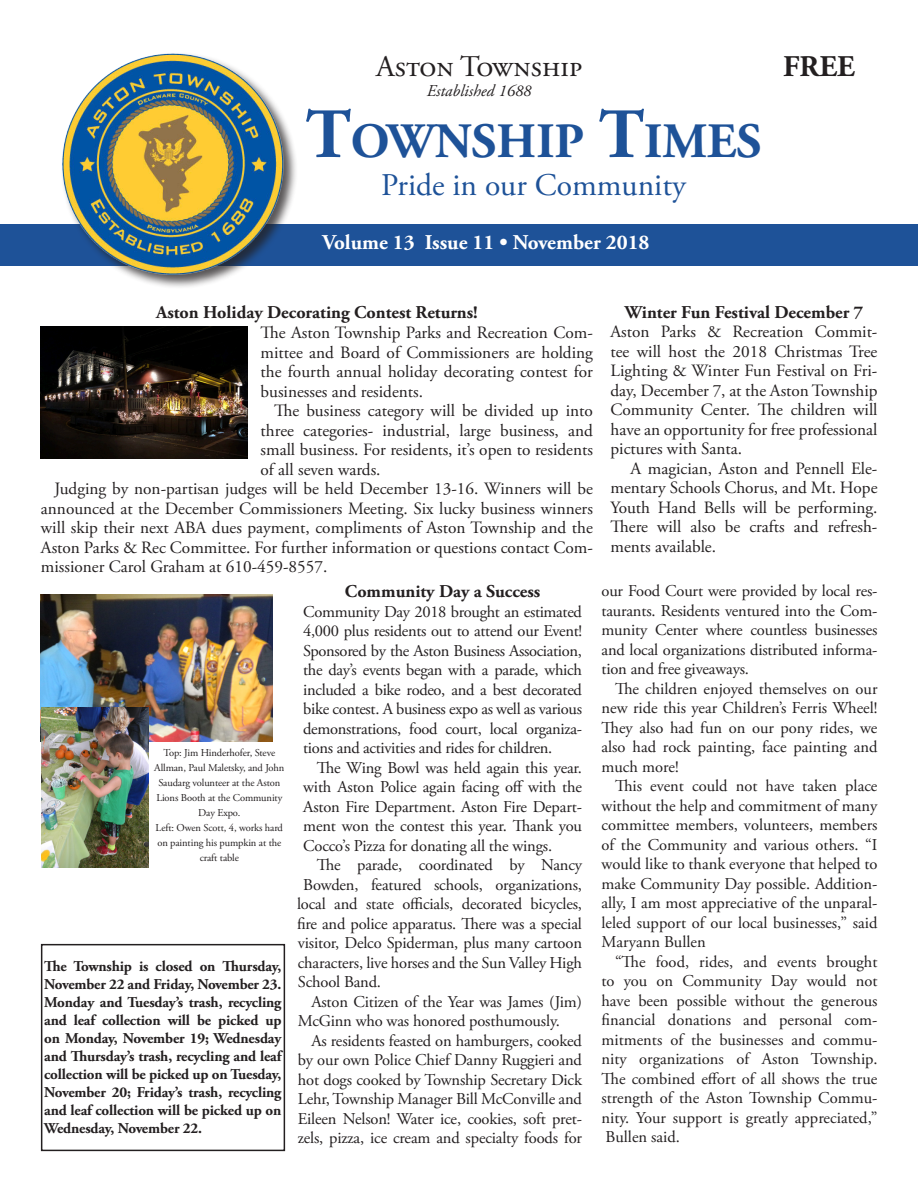
<style>
.page{position:relative;width:918px;height:1188px;background:#fff}
.page>*{position:absolute;margin:0;border:0;box-sizing:border-box;transform-origin:0 0}
.t1{font:700 49.35px "Adobe Garamond Pro";color:#1e5298}
.t2{font:31.5px "Adobe Garamond Pro";color:#1e5298}
.t3{font:30px "Adobe Garamond Pro";color:#231f20}
.t4{font:700 30px "Adobe Garamond Pro";color:#231f20}
.t5{font:700 21px "Adobe Garamond Pro";color:#fff}
.t6{font:700 18px "Adobe Garamond Pro";color:#231f20}
.t7{font:17.25px/19.5px "Adobe Garamond Pro";color:#231f20;text-align:justify}
.t8{font:16.5px/19.5px "Adobe Garamond Pro";letter-spacing:-.01em;color:#231f20;text-align:justify}
.t9{font:italic 16.5px "Adobe Garamond Pro";color:#231f20}
.t10{font:700 15px/18px "Adobe Garamond Pro";letter-spacing:-.01em;color:#231f20;text-align:justify}
.t11{font:10.5px/15px "Adobe Garamond Pro";letter-spacing:-.01em;color:#231f20;text-align:center}
.s1{font-size:70.5px}
</style>
<div class="page">
<div style="left:0;top:224px;width:918px;height:41px;background:#1e5298"></div>
<img style="left:40px;top:53px;width:266px;height:234px">
<div style="left:41px;top:944px;width:244px;height:207px;border:2px solid #231f20"></div>
<img style="left:40px;top:326px;width:207px;height:132px">
<img style="left:41px;top:594px;width:231px;height:148px">
<img style="left:41px;top:707px;width:108px;height:161px">
<p class="t3" style="left:376px;top:48px;width:208px">Aston Township</p>
<p class="t9" style="left:427px;top:80px;width:106px">Established 1688</p>
<p class="t1" style="left:306px;top:113px;width:458px"><span class="s1">T</span>OWNSHIP <span class="s1">T</span>IMES</p>
<p class="t2" style="left:381px;top:166px;width:306px">Pride in our Community</p>
<p class="t5" style="left:322px;top:230px;width:329px">Volume 13 Issue 11 • November 2018</p>
<p class="t4" style="left:783px;top:49px;width:73px">FREE</p>
<p class="t6" style="left:156px;top:301px;width:323px">Aston Holiday Decorating Contest Returns!</p>
<p class="t7" style="left:261px;top:324px;width:334px">The Aston Township Parks and Recreation Com&shy;mittee and Board of Commissioners are holding the fourth annual holiday decorating contest for businesses and residents.</p>
<p class="t7" style="left:261px;top:402px;width:334px;text-indent:14px">The business category will be divided up into three categories- industrial, large business, and small business. For residents, it’s open to residents of all seven wards.</p>
<p class="t7" style="left:41px;top:480px;width:554px;text-indent:14px">Judging by non-partisan judges will be held December 13-16. Winners will be announced at the December Commissioners Meeting. Six lucky business winners will skip their next ABA dues payment, compliments of Aston Township and the Aston Parks &amp; Rec Committee. For further information or questions contact Com&shy;missioner Carol Graham at 610-459-8557.</p>
<p class="t11" style="left:154px;top:746px;width:132px">Top: Jim Hinderhofer, Steve<br>Allman, Paul Maletsky, and John<br>Saudarg volunteer at the Aston<br>Lions Booth at the Community<br>Day Expo.</p>
<p class="t11" style="left:156px;top:821px;width:129px">Left: Owen Scott, 4, works hard on painting his pumpkin at the craft table</p>
<p class="t10" style="left:44px;top:957px;width:239px">The Township is closed on Thursday, November 22 and Friday, November 23.<br>Monday and Tuesday’s trash, recycling and leaf collection will be picked up on Monday, November 19; Wednesday and Thursday’s trash, recycling and leaf collection will be picked up on Tuesday, November 20; Friday’s trash, recycling and leaf collection will be picked up on Wednesday, November 22.</p>
<p class="t6" style="left:345px;top:581px;width:197px">Community Day a Success</p>
<p class="t8" style="left:303px;top:602px;width:280px">Community Day 2018 brought an estimated 4,000 plus residents out to attend our Event!<br>Sponsored by the Aston Business Association, the day’s events began with a parade, which included a bike rodeo, and a best decorated bike contest. A business expo as well as various demonstrations, food court, local organiza&shy;tions and activities and rides for children.</p>
<p class="t8" style="left:303px;top:758px;width:280px;text-indent:14px">The Wing Bowl was held again this year. with Aston Police again facing off with the Aston Fire Department. Aston Fire Depart&shy;ment won the contest this year. Thank you Cocco’s Pizza for donating all the wings.</p>
<p class="t8" style="left:317px;top:856px;width:267px">The parade, coordinated by Nancy</p>
<p class="t8" style="left:303px;top:875px;width:280px">Bowden, featured schools, organizations,</p>
<p class="t8" style="left:297px;top:895px;width:287px">local and state officials, decorated bicycles,</p>
<p class="t8" style="left:297px;top:914px;width:286px">fire and police apparatus. There was a special</p>
<p class="t8" style="left:298px;top:934px;width:286px">visitor, Delco Spiderman, plus many cartoon</p>
<p class="t8" style="left:298px;top:953px;width:286px">characters, live horses and the Sun Valley High</p>
<p class="t8" style="left:298px;top:973px;width:85px">School Band.</p>
<p class="t8" style="left:298px;top:992px;width:286px;text-indent:14px">Aston Citizen of the Year was James (Jim)<br>McGinn who was honored posthumously.</p>
<p class="t8" style="left:298px;top:1031px;width:286px;text-indent:14px">As residents feasted on hamburgers, cooked by our own Police Chief Danny Ruggieri and hot dogs cooked by Township Secretary Dick Lehr, Township Manager Bill McConville and Eileen Nelson! Water ice, cookies, soft pret&shy;zels, pizza, ice cream and specialty foods for</p>
<p class="t6" style="left:625px;top:301px;width:240px">Winter Fun Festival December 7</p>
<p class="t7" style="left:610px;top:323px;width:269px">Aston Parks &amp; Recreation Commit&shy;tee will host the 2018 Christmas Tree Lighting &amp; Winter Fun Festival on Fri&shy;day, December 7, at the Aston Township Community Center. The children will have an opportunity for free professional pictures with Santa.</p>
<p class="t7" style="left:610px;top:459px;width:269px;text-indent:20px">A magician, Aston and Pennell Ele&shy;mentary Schools Chorus, and Mt. Hope Youth Hand Bells will be performing.<br>There will also be crafts and refresh&shy;ments available.</p>
<p class="t8" style="left:602px;top:582px;width:278px">our Food Court were provided by local res&shy;taurants. Residents ventured into the Com&shy;munity Center where countless businesses and local organizations distributed informa&shy;tion and free giveaways.</p>
<p class="t8" style="left:602px;top:679px;width:278px;text-indent:14px">The children enjoyed themselves on our new ride this year Children’s Ferris Wheel!<br>They also had fun on our pony rides, we also had rock painting, face painting and much more!</p>
<p class="t8" style="left:602px;top:777px;width:278px;text-indent:14px">This event could not have taken place without the help and commitment of many committee members, volunteers, members of the Community and various others. “I would like to thank everyone that helped to make Community Day possible. Addition&shy;ally, I am most appreciative of the unparal&shy;leled support of our local businesses,” said Maryann Bullen</p>
<p class="t8" style="left:602px;top:952px;width:278px;text-indent:14px">“The food, rides, and events brought to you on Community Day would not have been possible without the generous financial donations and personal com&shy;mitments of the businesses and commu&shy;nity organizations of Aston Township.<br>The combined effort of all shows the true strength of the Aston Township Commu&shy;nity. Your support is greatly appreciated,” Bullen said.</p>
</div>
